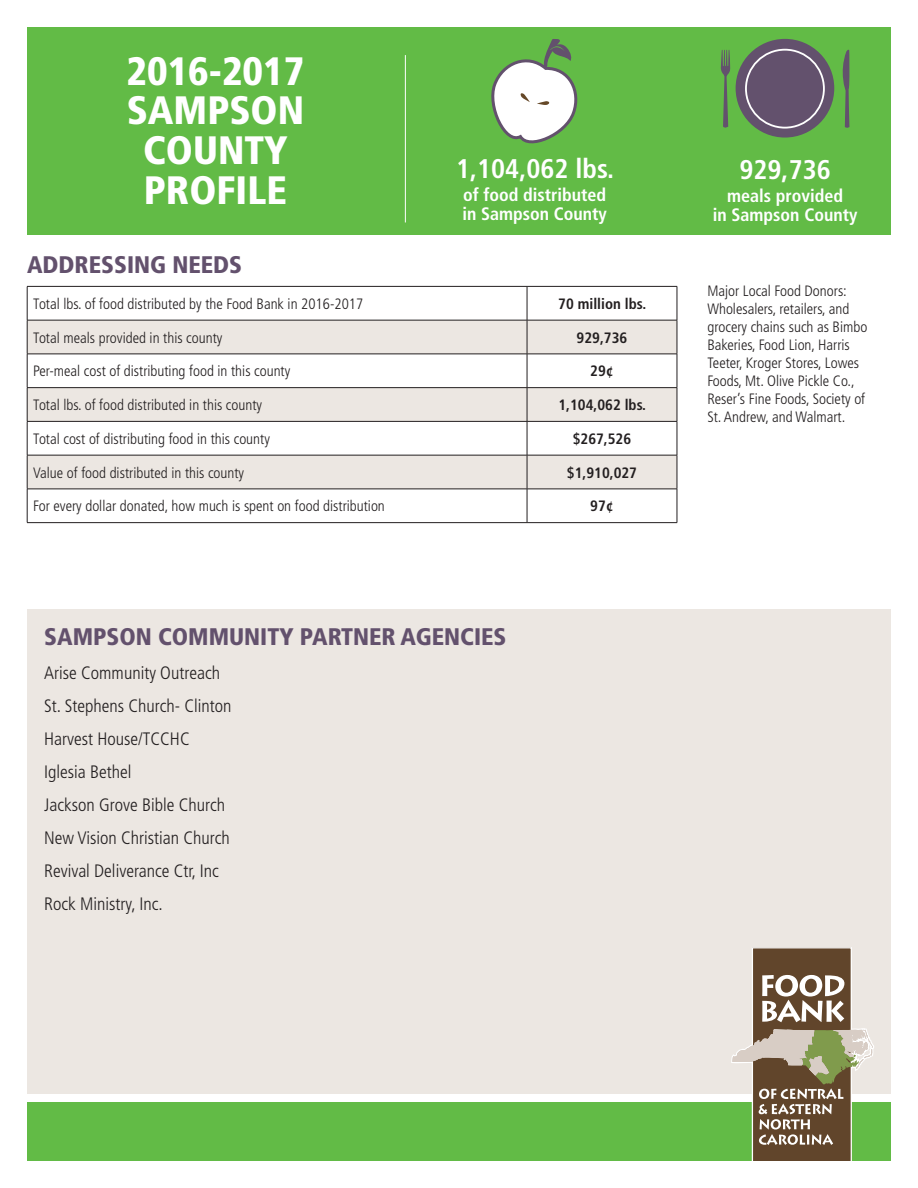
<style>
.page{position:relative;width:918px;height:1188px;background:#fff}
.page>*{position:absolute;margin:0;border:0;box-sizing:border-box;transform-origin:0 0}
.t1{font:900 condensed 39.6px/39.6px "Frutiger";color:#fff}
.t2{font:700 condensed 27px "Frutiger";color:#fff}
.t3{font:900 condensed 24px "Frutiger";color:#63516d}
.t4{font:300 condensed 18px "Frutiger";color:#231f20}
.t5{font:700 condensed 18px/19.5px "Frutiger";color:#fff}
.t6{font:300 condensed 15px/18px "Frutiger";color:#231f20}
.t7{font:700 condensed 15px "Frutiger";color:#231f20}
</style>
<div class="page">
<div style="left:27px;top:609px;width:864px;height:485px;background:#ece7e2"></div>
<div style="left:27px;top:1103px;width:864px;height:58px;background:#62bb46"></div>
<svg style="left:731px;top:947px;width:143px;height:214px"></svg>
<svg style="left:28px;top:321px;width:649px;height:168px;fill:#ece7e2"></svg>
<hr style="left:27px;top:354px;width:500px;height:1px;background:#231f20">
<hr style="left:527px;top:287px;width:1px;height:33px;background:#231f20">
<hr style="left:527px;top:320px;width:1px;height:34px;background:#231f20">
<hr style="left:527px;top:354px;width:150px;height:1px;background:#231f20">
<hr style="left:527px;top:354px;width:1px;height:33px;background:#231f20">
<hr style="left:527px;top:422px;width:1px;height:33px;background:#231f20">
<hr style="left:527px;top:489px;width:1px;height:33px;background:#231f20">
<hr style="left:27px;top:320px;width:500px;height:1px;background:#231f20">
<hr style="left:527px;top:320px;width:150px;height:1px;background:#231f20">
<hr style="left:27px;top:286px;width:500px;height:1px;background:#231f20">
<hr style="left:27px;top:287px;width:1px;height:33px;background:#231f20">
<hr style="left:527px;top:286px;width:150px;height:1px;background:#231f20">
<hr style="left:677px;top:287px;width:1px;height:33px;background:#231f20">
<hr style="left:27px;top:320px;width:1px;height:34px;background:#231f20">
<hr style="left:677px;top:320px;width:1px;height:34px;background:#231f20">
<hr style="left:27px;top:354px;width:1px;height:33px;background:#231f20">
<hr style="left:677px;top:354px;width:1px;height:33px;background:#231f20">
<hr style="left:27px;top:422px;width:1px;height:33px;background:#231f20">
<hr style="left:677px;top:422px;width:1px;height:33px;background:#231f20">
<hr style="left:27px;top:489px;width:1px;height:33px;background:#231f20">
<hr style="left:677px;top:489px;width:1px;height:33px;background:#231f20">
<hr style="left:27px;top:522px;width:500px;height:1px;background:#231f20">
<hr style="left:527px;top:522px;width:150px;height:1px;background:#231f20">
<hr style="left:27px;top:387px;width:500px;height:1px;background:#231f20">
<hr style="left:27px;top:388px;width:1px;height:33px;background:#231f20">
<hr style="left:27px;top:421px;width:500px;height:1px;background:#231f20">
<hr style="left:527px;top:387px;width:150px;height:1px;background:#231f20">
<hr style="left:527px;top:388px;width:1px;height:33px;background:#231f20">
<hr style="left:677px;top:388px;width:1px;height:33px;background:#231f20">
<hr style="left:527px;top:421px;width:150px;height:1px;background:#231f20">
<hr style="left:27px;top:455px;width:500px;height:1px;background:#231f20">
<hr style="left:27px;top:455px;width:1px;height:34px;background:#231f20">
<hr style="left:527px;top:455px;width:150px;height:1px;background:#231f20">
<hr style="left:527px;top:455px;width:1px;height:34px;background:#231f20">
<hr style="left:677px;top:455px;width:1px;height:34px;background:#231f20">
<hr style="left:27px;top:489px;width:500px;height:1px;background:#231f20">
<hr style="left:527px;top:489px;width:150px;height:1px;background:#231f20">
<div style="left:27px;top:27px;width:864px;height:207px;background:#62bb46"></div>
<svg style="left:491px;top:39px;width:87px;height:105px"></svg>
<div style="left:736px;top:39px;width:98px;height:99px;background:#63516d;border-radius:50%"></div>
<div style="left:745px;top:49px;width:80px;height:80px;border:2px solid #fff;border-radius:50%"></div>
<svg style="left:842px;top:49px;width:8px;height:79px"></svg>
<svg style="left:721px;top:49px;width:10px;height:79px"></svg>
<hr style="left:405px;top:55px;width:1px;height:167px;background:#fff">
<p class="t1" style="left:127px;top:51px;width:179px">2016-2017</p>
<p class="t1" style="left:127px;top:91px;width:179px">SAMPSON</p>
<p class="t1" style="left:143px;top:130px;width:146px">COUNTY<br>PROFILE</p>
<p class="t2" style="left:456px;top:153px;width:159px">1,104,062 lbs.</p>
<p class="t5" style="left:462px;top:185px;width:146px">of food distributed in Sampson County</p>
<p class="t3" style="left:27px;top:250px;width:217px">ADDRESSING NEEDS</p>
<p class="t6" style="left:33px;top:295px;width:332px">Total lbs. of food distributed by the Food Bank in 2016-2017</p>
<p class="t7" style="left:558px;top:295px;width:89px">70 million lbs.</p>
<p class="t6" style="left:33px;top:329px;width:191px">Total meals provided in this county</p>
<p class="t7" style="left:577px;top:329px;width:52px">929,736</p>
<p class="t6" style="left:33px;top:362px;width:259px">Per-meal cost of distributing food in this county</p>
<p class="t7" style="left:590px;top:362px;width:25px">29¢</p>
<p class="t6" style="left:33px;top:396px;width:230px">Total lbs. of food distributed in this county</p>
<p class="t7" style="left:558px;top:396px;width:89px">1,104,062 lbs.</p>
<p class="t6" style="left:33px;top:430px;width:238px">Total cost of distributing food in this county</p>
<p class="t7" style="left:573px;top:430px;width:60px">$267,526</p>
<p class="t6" style="left:33px;top:464px;width:212px">Value of food distributed in this county</p>
<p class="t7" style="left:567px;top:464px;width:72px">$1,910,027</p>
<p class="t6" style="left:33px;top:497px;width:353px">For every dollar donated, how much is spent on food distribution</p>
<p class="t7" style="left:590px;top:497px;width:25px">97¢</p>
<p class="t3" style="left:44px;top:623px;width:464px">SAMPSON COMMUNITY PARTNER AGENCIES</p>
<p class="t4" style="left:44px;top:662px;width:177px">Arise Community Outreach</p>
<p class="t4" style="left:44px;top:695px;width:189px">St. Stephens Church- Clinton</p>
<p class="t4" style="left:44px;top:728px;width:147px">Harvest House/TCCHC</p>
<p class="t4" style="left:44px;top:761px;width:89px">Iglesia Bethel</p>
<p class="t4" style="left:44px;top:794px;width:182px">Jackson Grove Bible Church</p>
<p class="t4" style="left:44px;top:827px;width:187px">New Vision Christian Church</p>
<p class="t4" style="left:44px;top:860px;width:176px">Revival Deliverance Ctr, Inc</p>
<p class="t4" style="left:44px;top:893px;width:120px">Rock Ministry, Inc.</p>
<p class="t2" style="left:740px;top:154px;width:93px">929,736</p>
<p class="t5" style="left:713px;top:186px;width:146px;text-align:center">meals provided<br>in Sampson County</p>
<p class="t6" style="left:707px;top:282px;width:161px">Major Local Food Donors:<br>Wholesalers, retailers, and grocery chains such as Bimbo<br>Bakeries, Food Lion, Harris<br>Teeter, Kroger Stores, Lowes<br>Foods, Mt. Olive Pickle Co.,<br>Reser’s Fine Foods, Society of<br>St. Andrew, and Walmart.</p>
</div>
